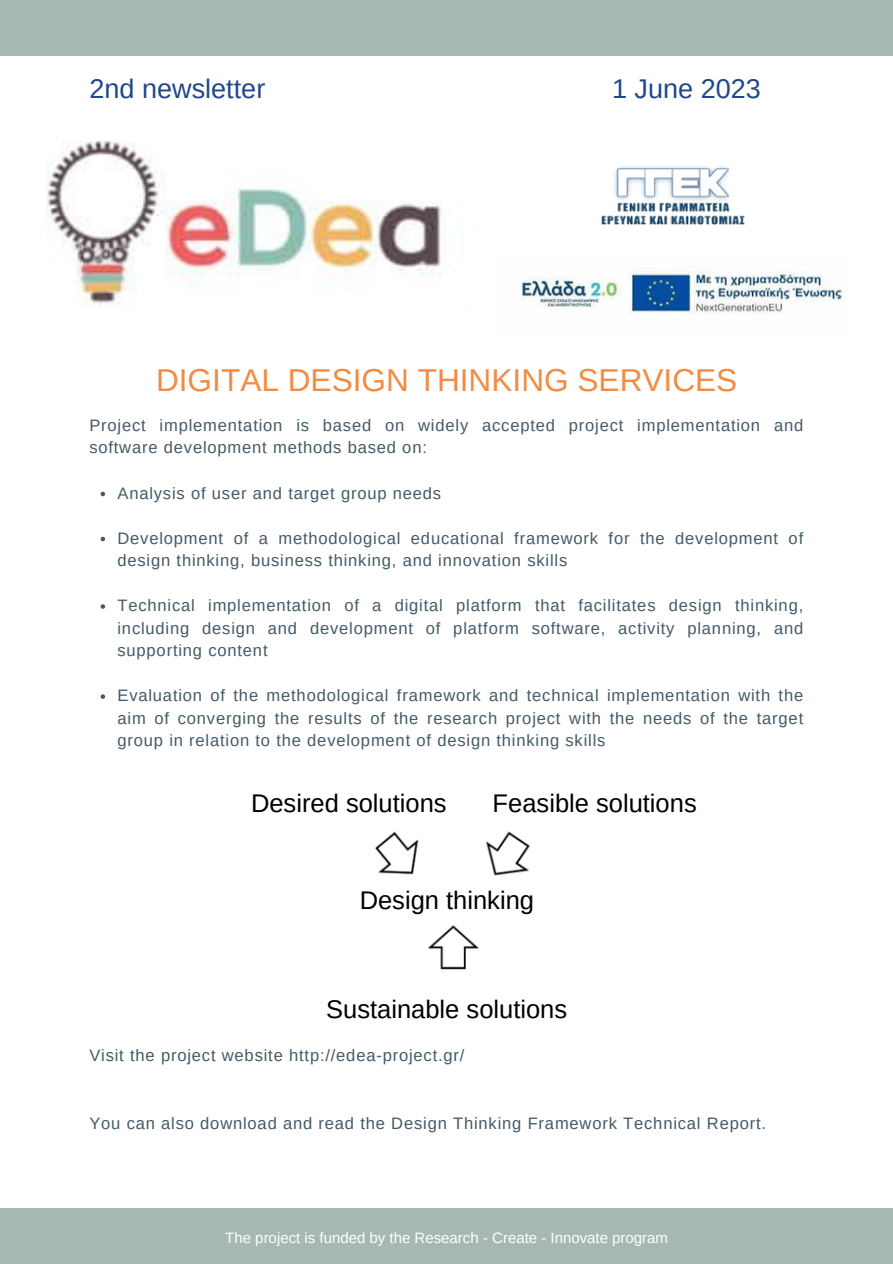
<style>
.page{position:relative;width:893px;height:1264px;background:#fff}
.page>*{position:absolute;margin:0;border:0;box-sizing:border-box;transform-origin:0 0}
.t1{font:31.65px "Arimo";color:#f28b43}
.t2{font:27px "Arimo";color:#20478a}
.t3{font:25.5px "Arimo";color:#000}
.t4{font:16.5px/22.5px "Arimo";letter-spacing:.05em;color:#435967}
.t5{font:15px "Arimo";color:#fff}
</style>
<div class="page">
<div style="left:0;top:0;width:892px;height:56px;background:#a6b8b1"></div>
<div style="left:0;top:1208px;width:892px;height:55px;background:#a6b8b1"></div>
<svg style="left:101px;top:492px;width:4px;height:4px"></svg>
<svg style="left:101px;top:537px;width:4px;height:4px"></svg>
<svg style="left:101px;top:604px;width:4px;height:5px"></svg>
<svg style="left:101px;top:694px;width:4px;height:5px"></svg>
<img style="left:375px;top:831px;width:155px;height:139px">
<svg style="left:375px;top:880px;width:155px;height:39px"></svg>
<img style="left:46px;top:142px;width:395px;height:164px">
<img style="left:601px;top:166px;width:143px;height:59px">
<img style="left:521px;top:265px;width:322px;height:49px">
<p class="t2" style="left:89px;top:73px;width:177px">2nd newsletter</p>
<p class="t2" style="left:612px;top:73px;width:150px">1 June 2023</p>
<p class="t1" style="left:156px;top:362px;width:582px">DIGITAL DESIGN THINKING SERVICES</p>
<h2 class="t4" style="left:89px;top:414px;width:715px">Project implementation is based on widely accepted project implementation and software development methods based on:</h2>
<h2 class="t4" style="left:117px;top:481px;width:325px">Analysis of user and target group needs</h2>
<p class="t4" style="left:117px;top:526px;width:687px">Development of a methodological educational framework for the development of design thinking, business thinking, and innovation skills</p>
<p class="t4" style="left:117px;top:594px;width:687px;text-align:justify">Technical implementation of a digital platform that facilitates design thinking, including design and development of platform software, activity planning, and supporting content</p>
<p class="t4" style="left:117px;top:684px;width:687px;text-align:justify">Evaluation of the methodological framework and technical implementation with the aim of converging the results of the research project with the needs of the target group in relation to the development of design thinking skills</p>
<h2 class="t3" style="left:251px;top:788px;width:197px">Desired solutions</h2>
<h2 class="t3" style="left:492px;top:788px;width:206px">Feasible solutions</h2>
<p class="t3" style="left:359px;top:885px;width:176px">Design thinking</p>
<p class="t3" style="left:326px;top:994px;width:242px">Sustainable solutions</p>
<h1 class="t4" style="left:89px;top:1044px;width:376px">Visit the project website http://edea-project.gr/</h1>
<p class="t4" style="left:89px;top:1111px;width:678px">You can also download and read the Design Thinking Framework Technical Report.</p>
<p class="t5" style="left:225px;top:1229px;width:444px">The project is funded by the Research - Create - Innovate program</p>
</div>
